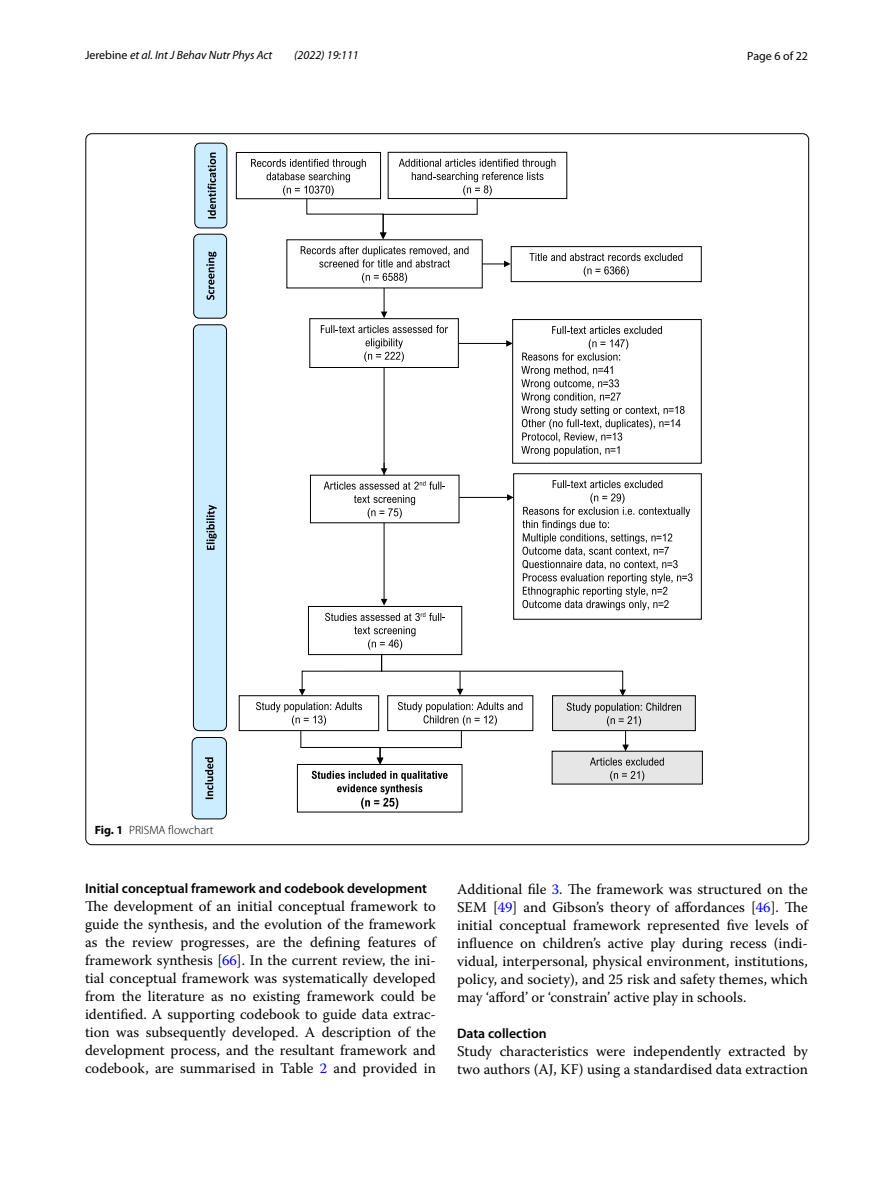
<style>
.page{position:relative;width:893px;height:1187px;background:#fff}
.page>*{position:absolute;margin:0;border:0;box-sizing:border-box;transform-origin:0 0}
.t1{font:14.7px/18px "Warnock Pro";color:#000;text-align:justify}
.t2{font:600 13.8px "Myriad Pro";color:#000}
.t3{font:italic 12px "Myriad Pro";color:#000}
.t4{font:300 12px "Myriad Pro";color:#000}
.t5{font:12px "Myriad Pro";color:#000}
.s1{font-style:normal}
.s2{font-weight:700}
.s3{color:#00f}
</style>
<div class="page">
<div style="left:194px;top:234px;width:33px;height:84px;background:#ccecff;border-radius:5px"></div>
<div style="left:193px;top:234px;width:34px;height:84px;border:1px solid #000;border-radius:5px"></div>
<svg style="left:206px;top:251px;width:10px;height:49px"></svg>
<div style="left:192px;top:737px;width:34px;height:81px;background:#ccecff;border-radius:6px"></div>
<div style="left:192px;top:737px;width:35px;height:82px;border:1px solid #000;border-radius:6px"></div>
<svg style="left:205px;top:757px;width:8px;height:42px"></svg>
<div style="left:193px;top:325px;width:34px;height:405px;background:#ccecff;border-radius:6px"></div>
<div style="left:193px;top:324px;width:34px;height:407px;border:1px solid #000;border-radius:6px"></div>
<svg style="left:206px;top:505px;width:11px;height:45px"></svg>
<div style="left:195px;top:143px;width:32px;height:85px;background:#ccecff;border-radius:5px"></div>
<div style="left:194px;top:143px;width:33px;height:85px;border:1px solid #000;border-radius:5px"></div>
<svg style="left:208px;top:152px;width:8px;height:66px"></svg>
<div style="left:511px;top:246px;width:191px;height:36px;border:1px solid #000"></div>
<svg style="left:529px;top:253px;width:153px;height:23px"></svg>
<div style="left:512px;top:319px;width:190px;height:144px;border:1px solid #000"></div>
<svg style="left:522px;top:326px;width:140px;height:34px"></svg>
<svg style="left:521px;top:366px;width:164px;height:90px"></svg>
<hr style="left:454px;top:264px;width:51px;height:1px;background:#000">
<svg style="left:504px;top:260px;width:7px;height:7px"></svg>
<hr style="left:458px;top:343px;width:49px;height:1px;background:#000">
<svg style="left:506px;top:340px;width:7px;height:7px"></svg>
<hr style="left:384px;top:332px;width:1px;height:137px;background:#000">
<div style="left:309px;top:318px;width:150px;height:50px;background:#fff;border:1px solid #000"></div>
<svg style="left:321px;top:325px;width:127px;height:37px"></svg>
<div style="left:297px;top:764px;width:165px;height:48px;background:#fff;border:1px solid #000"></div>
<svg style="left:312px;top:770px;width:136px;height:39px"></svg>
<div style="left:239px;top:695px;width:140px;height:36px;background:#fff;border:1px solid #000"></div>
<svg style="left:256px;top:702px;width:266px;height:62px"></svg>
<div style="left:552px;top:751px;width:150px;height:33px;background:#e7e6e6"></div>
<svg style="left:590px;top:757px;width:74px;height:24px"></svg>
<svg style="left:299px;top:468px;width:394px;height:228px"></svg>
<hr style="left:625px;top:711px;width:1px;height:34px;background:#000">
<svg style="left:622px;top:744px;width:7px;height:7px"></svg>
<div style="left:552px;top:695px;width:144px;height:36px;background:#e7e6e6;border:1px solid #000"></div>
<svg style="left:567px;top:702px;width:114px;height:24px"></svg>
<hr style="left:384px;top:276px;width:1px;height:36px;background:#000">
<svg style="left:381px;top:311px;width:6px;height:7px"></svg>
<div style="left:236px;top:152px;width:145px;height:47px;background:#fff;border:1px solid #000"></div>
<div style="left:388px;top:152px;width:179px;height:47px;background:#fff;border:1px solid #000"></div>
<svg style="left:251px;top:159px;width:304px;height:80px"></svg>
<div style="left:286px;top:239px;width:197px;height:49px;background:#fff"></div>
<svg style="left:301px;top:246px;width:168px;height:21px"></svg>
<svg style="left:362px;top:273px;width:45px;height:10px"></svg>
<p class="t3" style="left:85px;top:48px;width:189px"><span class="s1">Jerebine</span> et al. Int J Behav Nutr Phys Act</p>
<p class="t3" style="left:294px;top:48px;width:66px">(2022) 19:111</p>
<p class="t5" style="left:747px;top:48px;width:62px">Page 6 of 22</p>
<p class="t4" style="left:95px;top:823px;width:120px"><span class="s2">Fig. 1</span> PRISMA flowchart</p>
<p class="t2" style="left:85px;top:879px;width:344px">Initial conceptual framework and codebook development</p>
<p class="t1" style="left:85px;top:897px;width:352px">The development of an initial conceptual framework to guide the synthesis, and the evolution of the framework as the review progresses, are the defining features of framework synthesis [<span class="s3">66</span>]. In the current review, the ini&shy;tial conceptual framework was systematically developed from the literature as no existing framework could be identified. A supporting codebook to guide data extrac&shy;tion was subsequently developed. A description of the development process, and the resultant framework and codebook, are summarised in Table <span class="s3">2</span> and provided in</p>
<p class="t1" style="left:457px;top:879px;width:352px">Additional file <span class="s3">3</span>. The framework was structured on the SEM [<span class="s3">49</span>] and Gibson’s theory of affordances [<span class="s3">46</span>]. The initial conceptual framework represented five levels of influence on children’s active play during recess (indi&shy;vidual, interpersonal, physical environment, institutions, policy, and society), and 25 risk and safety themes, which may ‘afford’ or ‘constrain’ active play in schools.</p>
<p class="t2" style="left:457px;top:1024px;width:91px">Data collection</p>
<p class="t1" style="left:457px;top:1041px;width:352px">Study characteristics were independently extracted by two authors (AJ, KF) using a standardised data extraction</p>
</div>
